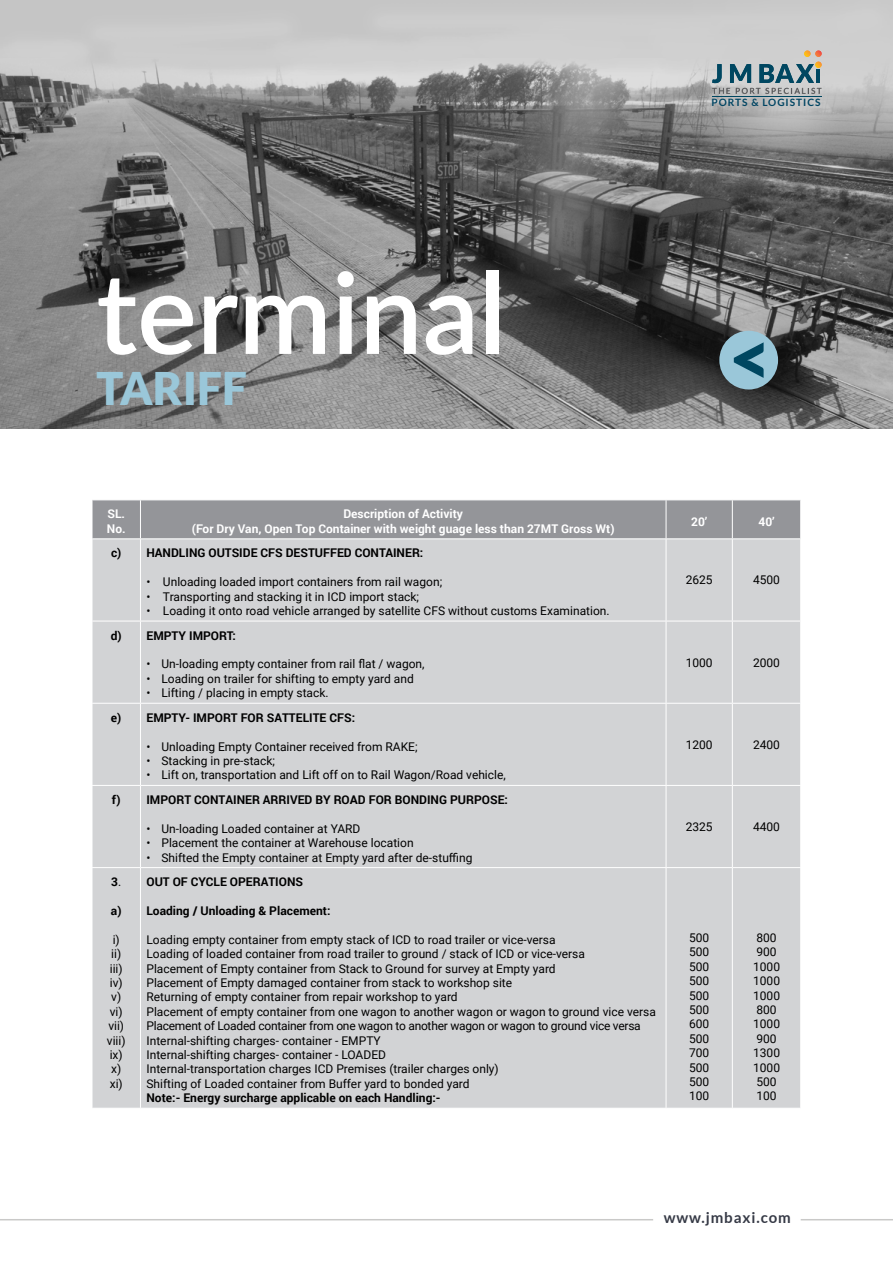
<style>
.page{position:relative;width:893px;height:1263px;background:#fff}
.page>*{position:absolute;margin:0;border:0;box-sizing:border-box;transform-origin:0 0}
.t1{font:600 112.5px "Lato";color:#fff}
.t2{font:900 45px "Lato";color:#9ac7d9}
.t3{font:700 15px "Lato";letter-spacing:.06em;color:#363a46}
.t4{font:12px/14.4px "Roboto";color:#000}
.t5{font:700 12px "Roboto";color:#000}
.t6{font:700 12px/14.4px "Roboto";color:#fff}
.t7{font:700 10.05px "Lato";letter-spacing:.095em;color:#004563}
.t8{font:8.1px "Lato";letter-spacing:.18em;color:#58595b}
.s1{font-weight:400}
</style>
<div class="page">
<div style="left:93px;top:500px;width:707px;height:38px;background:#949599"></div>
<div style="left:93px;top:539px;width:707px;height:569px;background:#d2d3d5"></div>
<hr style="left:140px;top:500px;width:1px;height:38px;background:#fff">
<hr style="left:666px;top:500px;width:1px;height:38px;background:#fff">
<hr style="left:732px;top:500px;width:1px;height:38px;background:#fff">
<hr style="left:140px;top:539px;width:1px;height:82px;background:#fff">
<hr style="left:666px;top:539px;width:1px;height:82px;background:#fff">
<hr style="left:732px;top:539px;width:1px;height:82px;background:#fff">
<hr style="left:92px;top:621px;width:48px;height:1px;background:#fff">
<hr style="left:140px;top:621px;width:526px;height:1px;background:#fff">
<hr style="left:140px;top:621px;width:1px;height:82px;background:#fff">
<hr style="left:666px;top:621px;width:66px;height:1px;background:#fff">
<hr style="left:666px;top:621px;width:1px;height:82px;background:#fff">
<hr style="left:732px;top:621px;width:69px;height:1px;background:#fff">
<hr style="left:732px;top:621px;width:1px;height:82px;background:#fff">
<hr style="left:92px;top:703px;width:48px;height:1px;background:#fff">
<hr style="left:140px;top:703px;width:526px;height:1px;background:#fff">
<hr style="left:140px;top:704px;width:1px;height:81px;background:#fff">
<hr style="left:666px;top:703px;width:66px;height:1px;background:#fff">
<hr style="left:666px;top:704px;width:1px;height:81px;background:#fff">
<hr style="left:732px;top:703px;width:69px;height:1px;background:#fff">
<hr style="left:732px;top:704px;width:1px;height:81px;background:#fff">
<hr style="left:92px;top:785px;width:48px;height:1px;background:#fff">
<hr style="left:140px;top:785px;width:526px;height:1px;background:#fff">
<hr style="left:140px;top:786px;width:1px;height:81px;background:#fff">
<hr style="left:666px;top:785px;width:66px;height:1px;background:#fff">
<hr style="left:666px;top:786px;width:1px;height:81px;background:#fff">
<hr style="left:732px;top:785px;width:69px;height:1px;background:#fff">
<hr style="left:732px;top:786px;width:1px;height:81px;background:#fff">
<hr style="left:92px;top:867px;width:48px;height:1px;background:#fff">
<hr style="left:140px;top:867px;width:526px;height:1px;background:#fff">
<hr style="left:140px;top:868px;width:1px;height:240px;background:#fff">
<hr style="left:666px;top:867px;width:66px;height:1px;background:#fff">
<hr style="left:666px;top:868px;width:1px;height:240px;background:#fff">
<hr style="left:732px;top:867px;width:69px;height:1px;background:#fff">
<hr style="left:732px;top:868px;width:1px;height:240px;background:#fff">
<img style="left:0;top:0;width:893px;height:428px">
<div style="left:719px;top:331px;width:59px;height:58px;background:#9ac7d9;border-radius:50%"></div>
<svg style="left:734px;top:342px;width:30px;height:36px"></svg>
<hr style="left:712px;top:96px;width:110px;height:1px;background:#004761">
<svg style="left:712px;top:51px;width:110px;height:43px;background:#a2aeb1"></svg>
<hr style="left:816px;top:70px;width:4px;height:13px;background:#004761">
<hr style="left:0;top:1219px;width:653px;height:1px;background:#c9c9c8">
<hr style="left:801px;top:1219px;width:92px;height:1px;background:#c9c9c8">
<h1 class="t1" style="left:96px;top:231px;width:411px">terminal</h1>
<h2 class="t2" style="left:96px;top:362px;width:152px">TARIFF</h2>
<p class="t8" style="left:712px;top:86px;width:111px">THE PORT SPECIALIST</p>
<p class="t7" style="left:711px;top:96px;width:111px">PORTS &amp; LOGISTICS</p>
<p class="t6" style="left:107px;top:506px;width:20px">SL.<br>No.</p>
<p class="t6" style="left:192px;top:506px;width:424px;text-align:center">Description of Activity<br>(For Dry Van, Open Top Container with weight guage less than 27MT Gross Wt)</p>
<p class="t6" style="left:691px;top:514px;width:18px">20’</p>
<p class="t6" style="left:758px;top:514px;width:18px">40’</p>
<p class="t5" style="left:111px;top:545px;width:314px">c) HANDLING OUTSIDE CFS DESTUFFED CONTAINER:</p>
<p class="t4" style="left:146px;top:574px;width:297px">• Unloading loaded import containers from rail wagon;</p>
<p class="t4" style="left:146px;top:589px;width:274px">• Transporting and stacking it in ICD import stack;</p>
<p class="t4" style="left:146px;top:603px;width:465px">• Loading it onto road vehicle arranged by satellite CFS without customs Examination.</p>
<p class="t4" style="left:686px;top:572px;width:28px">2625</p>
<p class="t4" style="left:753px;top:572px;width:28px">4500</p>
<p class="t5" style="left:111px;top:627px;width:127px">d) EMPTY IMPORT:</p>
<p class="t4" style="left:146px;top:656px;width:280px">• Un-loading empty container from rail flat / wagon,</p>
<p class="t4" style="left:146px;top:671px;width:269px">• Loading on trailer for shifting to empty yard and</p>
<p class="t4" style="left:146px;top:685px;width:184px">• Lifting / placing in empty stack.</p>
<p class="t5" style="left:111px;top:709px;width:246px">e) EMPTY- IMPORT FOR SATTELITE CFS:</p>
<p class="t4" style="left:146px;top:739px;width:273px">• Unloading Empty Container received from RAKE;</p>
<p class="t4" style="left:146px;top:753px;width:130px">• Stacking in pre-stack;</p>
<p class="t4" style="left:146px;top:767px;width:361px">• Lift on, transportation and Lift off on to Rail Wagon/Road vehicle,</p>
<p class="t5" style="left:112px;top:791px;width:398px">f) IMPORT CONTAINER ARRIVED BY ROAD FOR BONDING PURPOSE:</p>
<p class="t4" style="left:146px;top:821px;width:215px">• Un-loading Loaded container at YARD</p>
<p class="t4" style="left:146px;top:835px;width:269px">• Placement the container at Warehouse location</p>
<p class="t4" style="left:146px;top:850px;width:328px">• Shifted the Empty container at Empty yard after de-stuffing</p>
<p class="t5" style="left:111px;top:873px;width:12px">3<span class="s1">.</span></p>
<p class="t5" style="left:111px;top:902px;width:12px">a)</p>
<p class="t4" style="left:107px;top:932px;width:20px;text-align:center">i) ii) iii) iv) v) vi) vii) viii) ix) x) xi)</p>
<p class="t5" style="left:146px;top:873px;width:158px">OUT OF CYCLE OPERATIONS</p>
<p class="t5" style="left:146px;top:902px;width:185px">Loading / Unloading &amp; Placement:</p>
<p class="t4" style="left:146px;top:932px;width:511px">Loading empty container from empty stack of ICD to road trailer or vice-versa<br>Loading of loaded container from road trailer to ground / stack of ICD or vice-versa<br>Placement of Empty container from Stack to Ground for survey at Empty yard<br>Placement of Empty damaged container from stack to workshop site<br>Returning of empty container from repair workshop to yard<br>Placement of empty container from one wagon to another wagon or wagon to ground vice versa Placement of Loaded container from one wagon to another wagon or wagon to ground vice versa Internal-shifting charges- container - EMPTY<br>Internal-shifting charges- container - LOADED<br>Internal-transportation charges ICD Premises (trailer charges only)<br>Shifting of Loaded container from Buffer yard to bonded yard</p>
<p class="t5" style="left:146px;top:1089px;width:296px">Note:- Energy surcharge applicable on each Handling:-</p>
<p class="t4" style="left:686px;top:655px;width:28px">1000</p>
<p class="t4" style="left:753px;top:655px;width:28px">2000</p>
<p class="t4" style="left:686px;top:737px;width:28px">1200</p>
<p class="t4" style="left:753px;top:737px;width:28px">2400</p>
<p class="t4" style="left:686px;top:819px;width:28px">2325</p>
<p class="t4" style="left:753px;top:819px;width:28px">4400</p>
<p class="t4" style="left:689px;top:930px;width:22px;text-align:justify">500<br>500<br>500<br>500<br>500<br>500<br>600<br>500<br>700<br>500<br>500<br>100</p>
<p class="t4" style="left:753px;top:930px;width:28px">800<br>900<br>1000<br>1000<br>1000<br>800<br>1000<br>900<br>1300<br>1000<br>500<br>100</p>
<p class="t3" style="left:664px;top:1209px;width:129px">www.jmbaxi.com</p>
</div>
